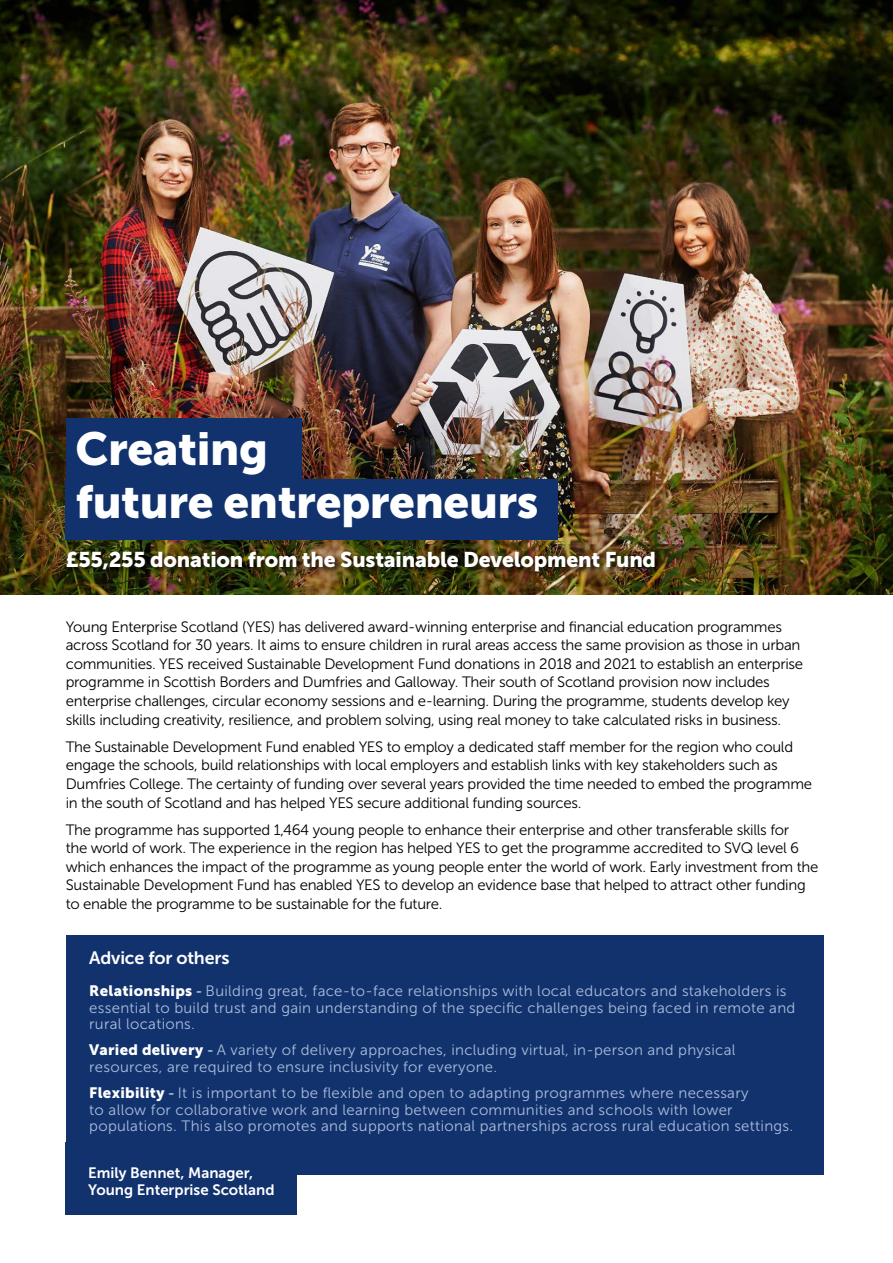
<style>
.page{position:relative;width:893px;height:1263px;background:#fff}
.page>*{position:absolute;margin:0;border:0;box-sizing:border-box;transform-origin:0 0}
.t1{font:46.05px/52.8px "Museo Sans 900";letter-spacing:-.01em;color:#fff}
.t2{font:21.3px "Museo Sans 900";letter-spacing:-.01em;color:#fff}
.t3{font:17.85px "Museo Sans 700";letter-spacing:-.01em;color:#fff}
.t4{font:15px/18.6px "Museo Sans 300";letter-spacing:-.02em;color:#000}
.t5{font:15px/16.5px "Museo Sans 300";letter-spacing:.02em;color:#aabdda}
.t6{font:15px/16.5px "Museo Sans 700";color:#fff}
.s1{font-family:"Museo Sans 900";color:#fff}
.s2{font-family:"Museo Sans 700";font-size:14.25px}
</style>
<div class="page">
<div style="left:66px;top:1142px;width:231px;height:73px;background:#12326e"></div>
<div style="left:66px;top:935px;width:757px;height:239px;background:#12326e"></div>
<img style="left:0;top:0;width:893px;height:594px">
<div style="left:66px;top:419px;width:235px;height:74px;background:#12326e"></div>
<div style="left:66px;top:479px;width:492px;height:61px;background:#12326e"></div>
<div style="left:66px;top:550px;width:596px;height:29px;background:#000;opacity:.75"></div>
<h1 class="t1" style="left:75px;top:422px;width:465px">Creating<br>future entrepreneurs</h1>
<h2 class="t2" style="left:66px;top:547px;width:592px">£55,255 donation from the Sustainable Development Fund</h2>
<p class="t4" style="left:66px;top:617px;width:739px">Young Enterprise Scotland (YES) has delivered award-winning enterprise and financial education programmes across Scotland for 30 years. It aims to ensure children in rural areas access the same provision as those in urban communities. YES received Sustainable Development Fund donations in 2018 and 2021 to establish an enterprise programme in Scottish Borders and Dumfries and Galloway. Their south of Scotland provision now includes enterprise challenges, circular economy sessions and e-learning. During the programme, students develop key skills including creativity, resilience, and problem solving, using real money to take calculated risks in business.</p>
<p class="t4" style="left:66px;top:737px;width:748px">The Sustainable Development Fund enabled YES to employ a dedicated staff member for the region who could engage the schools, build relationships with local employers and establish links with key stakeholders such as Dumfries College. The certainty of funding over several years provided the time needed to embed the programme in the south of Scotland and has helped YES secure additional funding sources.</p>
<p class="t4" style="left:66px;top:820px;width:754px">The programme has supported 1,464 young people to enhance their enterprise and other transferable skills for<br>the world of work. The experience in the region has helped YES to get the programme accredited to SVQ level 6 which enhances the impact of the programme as young people enter the world of work. Early investment from the Sustainable Development Fund has enabled YES to develop an evidence base that helped to attract other funding to enable the programme to be sustainable for the future.</p>
<p class="t3" style="left:89px;top:948px;width:142px">Advice for others</p>
<p class="t5" style="left:89px;top:983px;width:708px"><span class="s1">Relationships</span> <span class="s2">-</span> Building great, face-to-face relationships with local educators and stakeholders is essential to build trust and gain understanding of the specific challenges being faced in remote and rural locations.</p>
<p class="t5" style="left:89px;top:1041px;width:648px;line-height:17.1px"><span class="s1">Varied delivery</span> <span class="s2">-</span> A variety of delivery approaches, including virtual, in-person and physical resources, are required to ensure inclusivity for everyone.</p>
<p class="t5" style="left:89px;top:1084px;width:705px"><span class="s1">Flexibility</span> <span class="s2">-</span> It is important to be flexible and open to adapting programmes where necessary<br>to allow for collaborative work and learning between communities and schools with lower populations. This also promotes and supports national partnerships across rural education settings.</p>
<p class="t6" style="left:88px;top:1165px;width:188px">Emily Bennet, Manager,<br>Young Enterprise Scotland</p>
</div>
